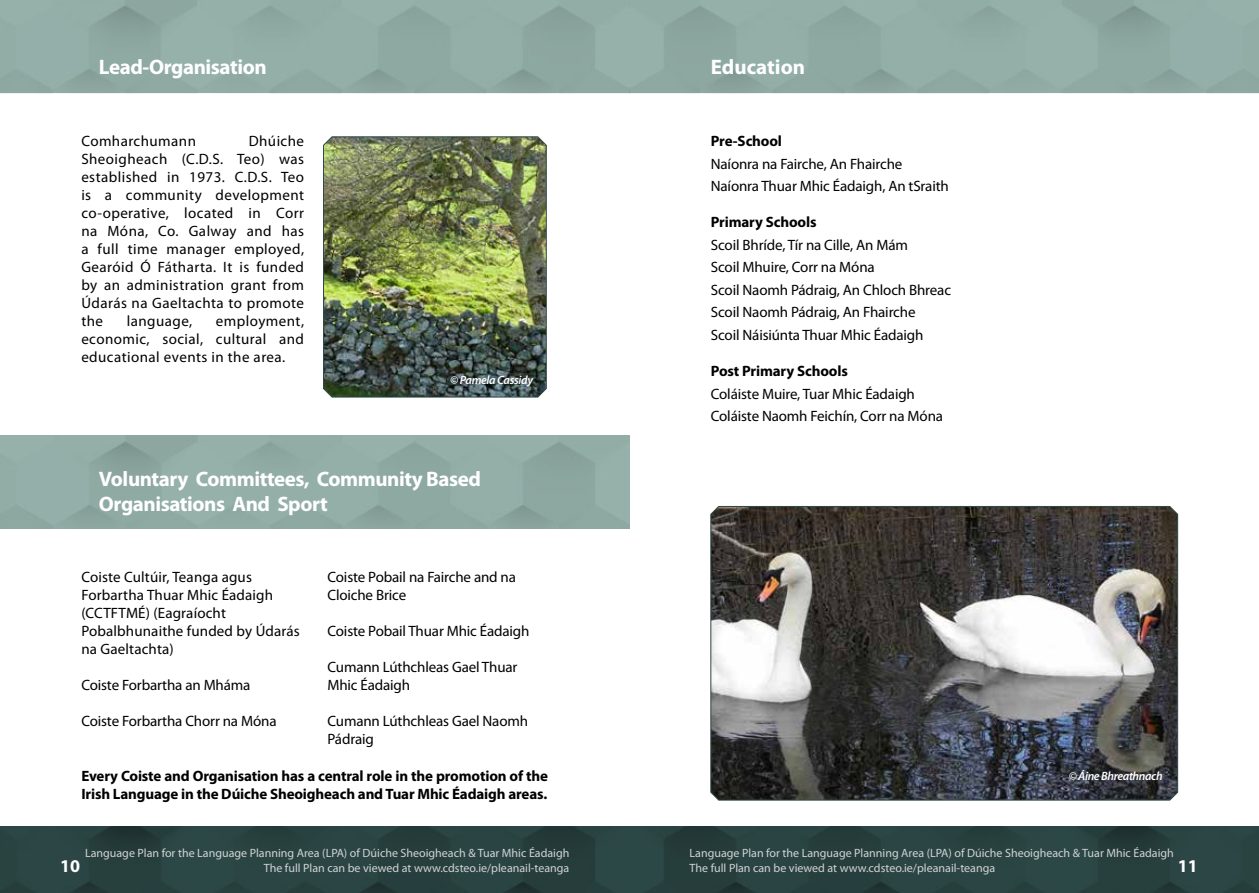
<style>
.page{position:relative;width:1259px;height:893px;background:#fff}
.page>*{position:absolute;margin:0;border:0;box-sizing:border-box;transform-origin:0 0}
.t1{font:700 21px/25.2px "Myriad Pro";letter-spacing:-.02em;color:#fff}
.t2{font:700 21px "Myriad Pro";color:#fff}
.t3{font:700 18px "Myriad Pro";color:#fff}
.t4{font:15px/18px "Myriad Pro";letter-spacing:-.01em;color:#000}
.t5{font:700 15px/18px "Myriad Pro";letter-spacing:-.01em;color:#000}
.t6{font:15px/18px "Myriad Pro";letter-spacing:.01em;color:#000}
.t7{font:15px "Myriad Pro";letter-spacing:.03em;color:#000}
.t8{font:12px/14.4px "Myriad Pro";color:#d1d3d4;text-align:right}
.t9{font:italic 600 12px "Myriad Pro";letter-spacing:-.03em;color:#fff}
</style>
<div class="page">
<div style="left:0;top:827px;width:1259px;height:66px;background:#2d4947"></div>
<svg style="left:0;top:0;width:1259px;height:93px;background:#90aba4"></svg>
<svg style="left:0;top:436px;width:629px;height:93px;background:#90aba4"></svg>
<svg style="left:710px;top:506px;width:468px;height:295px;background:#5e5e5d"></svg>
<img style="left:323px;top:136px;width:224px;height:262px">
<h1 class="t1" style="left:99px;top:54px;width:169px">Lead-Organisation</h1>
<p class="t4" style="left:81px;top:132px;width:224px;text-align:justify;text-indent:167px">Dhúiche Sheoigheach (C.D.S. Teo) was established in 1973. C.D.S. Teo is a community development co-operative, located in Corr na Móna, Co. Galway and has a full time manager employed, Gearóid Ó Fátharta. It is funded by an administration grant from Údarás na Gaeltachta to promote the</p>
<p class="t7" style="left:81px;top:132px;width:116px">Comharchumann</p>
<p class="t4" style="left:81px;top:312px;width:224px;text-align:justify;text-indent:135px">employment, economic, social, cultural and educational events in the area.</p>
<p class="t7" style="left:127px;top:312px;width:67px">language,</p>
<p class="t9" style="left:450px;top:372px;width:84px">© Pamela Cassidy</p>
<h1 class="t1" style="left:99px;top:465px;width:384px">Voluntary Committees, Community Based<br>Organisations And Sport</h1>
<p class="t6" style="left:81px;top:567px;width:220px">Coiste Cultúir, Teanga agus<br>Forbartha Thuar Mhic Éadaigh (CCTFTMÉ) (Eagraíocht<br>Pobalbhunaithe funded by Údarás na Gaeltachta)</p>
<p class="t4" style="left:81px;top:675px;width:171px">Coiste Forbartha an Mháma</p>
<p class="t4" style="left:81px;top:711px;width:197px">Coiste Forbartha Chorr na Móna</p>
<p class="t4" style="left:327px;top:567px;width:190px">Coiste Pobail na Fairche and na<br>Cloiche Brice</p>
<p class="t4" style="left:327px;top:621px;width:203px">Coiste Pobail Thuar Mhic Éadaigh</p>
<p class="t4" style="left:327px;top:657px;width:191px">Cumann Lúthchleas Gael Thuar<br>Mhic Éadaigh</p>
<p class="t4" style="left:327px;top:711px;width:202px">Cumann Lúthchleas Gael Naomh<br>Pádraig</p>
<p class="t5" style="left:81px;top:766px;width:468px">Every Coiste and Organisation has a central role in the promotion of the<br>Irish Language in the Dúiche Sheoigheach and Tuar Mhic Éadaigh areas.</p>
<h1 class="t2" style="left:711px;top:54px;width:96px">Education</h1>
<p class="t5" style="left:711px;top:132px;width:73px">Pre-School</p>
<p class="t4" style="left:711px;top:152px;width:239px;line-height:22.5px">Naíonra na Fairche, An Fhairche<br>Naíonra Thuar Mhic Éadaigh, An tSraith</p>
<p class="t5" style="left:711px;top:213px;width:107px">Primary Schools</p>
<p class="t4" style="left:711px;top:233px;width:242px;line-height:22.5px">Scoil Bhríde, Tír na Cille, An Mám<br>Scoil Mhuire, Corr na Móna<br>Scoil Naomh Pádraig, An Chloch Bhreac Scoil Naomh Pádraig, An Fhairche<br>Scoil Náisiúnta Thuar Mhic Éadaigh</p>
<p class="t5" style="left:711px;top:361px;width:139px">Post Primary Schools</p>
<p class="t4" style="left:711px;top:382px;width:234px;line-height:22.5px">Coláiste Muire, Tuar Mhic Éadaigh<br>Coláiste Naomh Feichín, Corr na Móna</p>
<p class="t9" style="left:1068px;top:769px;width:95px">© Áine Bhreathnach</p>
<p class="t8" style="left:85px;top:846px;width:486px">Language Plan for the Language Planning Area (LPA) of Dúiche Sheoigheach &amp; Tuar Mhic Éadaigh<br>The full Plan can be viewed at www.cdsteo.ie/pleanail-teanga</p>
<p class="t8" style="left:689px;top:846px;width:486px">Language Plan for the Language Planning Area (LPA) of Dúiche Sheoigheach &amp; Tuar Mhic Éadaigh</p>
<p class="t3" style="left:60px;top:854px;width:21px">10</p>
<p class="t8" style="left:689px;top:860px;width:307px">The full Plan can be viewed at www.cdsteo.ie/pleanail-teanga</p>
<p class="t3" style="left:1178px;top:854px;width:21px">11</p>
</div>
